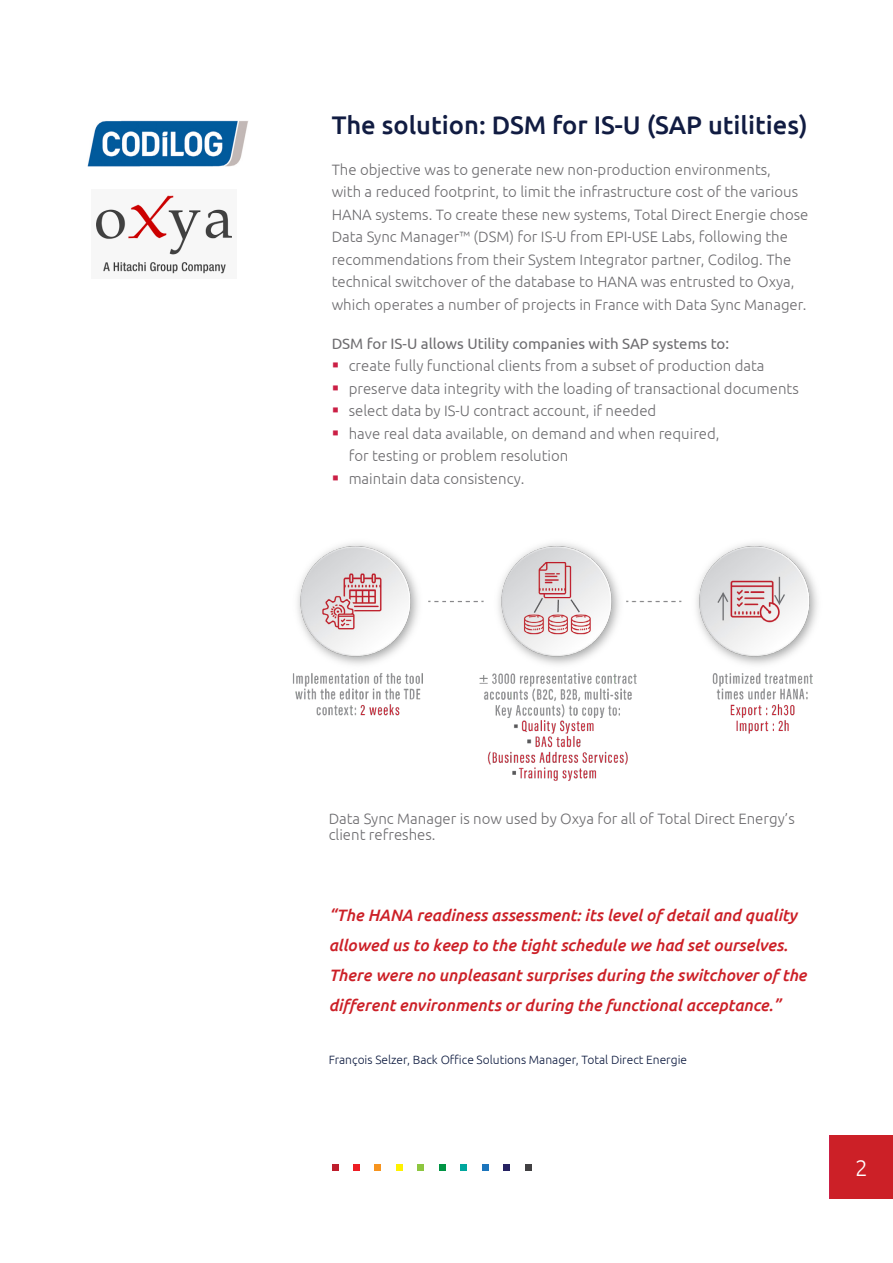
<style>
.page{position:relative;width:893px;height:1263px;background:#fff}
.page>*{position:absolute;margin:0;border:0;box-sizing:border-box;transform-origin:0 0}
.t1{font:500 25.5px "Ubuntu";color:#111c42}
.t2{font:300 22.5px "Ubuntu";color:#fff}
.t3{font:italic 500 16.5px/30px "Ubuntu";color:#cc2027}
.t4{font:300 15px/22.5px "Ubuntu";color:#6e6d70}
.t5{font:15px "Ubuntu";color:#6e6d70}
.t6{font:300 12px "Ubuntu";color:#0e1b40}
.s1{color:#cb1f45}
</style>
<div class="page">
<svg style="left:829px;top:1135px;width:64px;height:63px"></svg>
<div style="left:830px;top:1135px;width:62px;height:64px;background:#cc2027"></div>
<div style="left:332px;top:1164px;width:6px;height:7px;background:#be1e2d"></div>
<div style="left:353px;top:1164px;width:7px;height:7px;background:#ed1d24"></div>
<div style="left:375px;top:1164px;width:6px;height:7px;background:#f7941e"></div>
<div style="left:396px;top:1164px;width:7px;height:7px;background:#fff200"></div>
<div style="left:418px;top:1164px;width:6px;height:7px;background:#8dc63f"></div>
<div style="left:439px;top:1164px;width:7px;height:7px;background:#009444"></div>
<div style="left:460px;top:1164px;width:7px;height:7px;background:#00a79e"></div>
<div style="left:482px;top:1164px;width:7px;height:7px;background:#1c75bc"></div>
<div style="left:503px;top:1164px;width:7px;height:7px;background:#262262"></div>
<div style="left:525px;top:1164px;width:7px;height:7px;background:#414042"></div>
<img style="left:88px;top:121px;width:160px;height:45px">
<img style="left:96px;top:195px;width:136px;height:79px">
<img style="left:293px;top:543px;width:525px;height:238px">
<h1 class="t1" style="left:332px;top:109px;width:478px">The solution: DSM for IS-U (SAP utilities)</h1>
<p class="t4" style="left:332px;top:158px;width:478px">The objective was to generate new non-production environments,<br>with a reduced footprint, to limit the infrastructure cost of the various HANA systems. To create these new systems, Total Direct Energie chose Data Sync Manager™ (DSM) for IS-U from EPI-USE Labs, following the recommendations from their System Integrator partner, Codilog. The technical switchover of the database to HANA was entrusted to Oxya, which operates a number of projects in France with Data Sync Manager.</p>
<p class="t5" style="left:332px;top:334px;width:399px">DSM for IS-U allows Utility companies with SAP systems to:</p>
<p class="t4" style="left:332px;top:354px;width:434px"><span class="s1">▪</span> create fully functional clients from a subset of production data</p>
<p class="t4" style="left:332px;top:377px;width:469px"><span class="s1">▪</span> preserve data integrity with the loading of transactional documents</p>
<p class="t4" style="left:332px;top:399px;width:326px"><span class="s1">▪</span> select data by IS-U contract account, if needed</p>
<p class="t4" style="left:349px;top:422px;width:372px;text-indent:-17px"><span class="s1">▪</span> have real data available, on demand and when required, for testing or problem resolution</p>
<p class="t4" style="left:332px;top:467px;width:194px"><span class="s1">▪</span> maintain data consistency.</p>
<p class="t4" style="left:329px;top:810px;width:468px;line-height:16.5px">Data Sync Manager is now used by Oxya for all of Total Direct Energy’s client refreshes.</p>
<p class="t3" style="left:329px;top:900px;width:479px">“The HANA readiness assessment: its level of detail and quality allowed us to keep to the tight schedule we had set ourselves.<br>There were no unpleasant surprises during the switchover of the different environments or during the functional acceptance.”</p>
<p class="t6" style="left:329px;top:1052px;width:360px">François Selzer, Back Office Solutions Manager, Total Direct Energie</p>
<h2 class="t2" style="left:855px;top:1154px;width:14px">2</h2>
</div>
